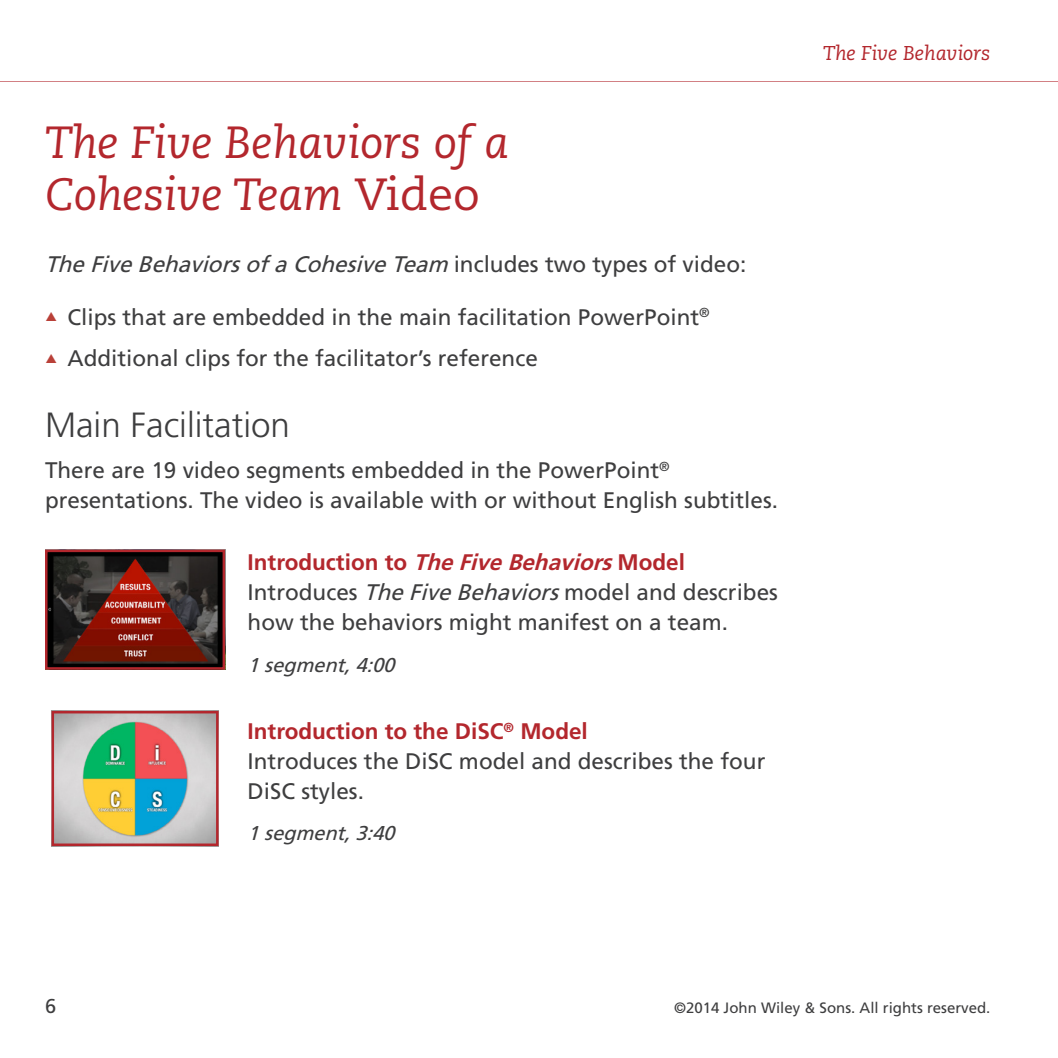
<style>
.page{position:relative;width:1058px;height:1058px;background:#fff}
.page>*{position:absolute;margin:0;border:0;box-sizing:border-box;transform-origin:0 0}
.t1{font:italic 45px/52.5px "Caecilia LT Std";color:#b3272d}
.t2{font:300 35px "Frutiger LT Std";color:#3e3e3f}
.Body_Copy{font:22.5px/30px "Frutiger LT Std";color:#3e3e3f}
.t3{font:700 22.5px "Frutiger LT Std";color:#b3272d}
.Body_Copy-2{font:italic 22.5px "Frutiger LT Std";color:#3e3e3f}
.Body_Copy-3{font:italic 20px "Frutiger LT Std";color:#3e3e3f}
.t4{font:italic 20px "Caecilia LT Std";color:#b3272d}
.t5{font:20px "Frutiger LT Std";color:#3e3e3f}
.t6{font:15px "Frutiger LT Std";color:#3e3e3f}
.s1{font-style:normal}
.s2{font-style:italic}
</style>
<div class="page">
<svg style="left:0;top:81px;width:1058px;height:1px"></svg>
<img style="left:48px;top:552px;width:174px;height:114px">
<div style="left:45px;top:549px;width:180px;height:120px;border:2px solid #b3272d"></div>
<img style="left:55px;top:714px;width:160px;height:129px">
<div style="left:52px;top:711px;width:166px;height:135px;border:2px solid #b3272d"></div>
<h1 class="t1" style="left:45px;top:117px;width:465px">The Five Behaviors of a<br>Cohesive Team <span class="s1">Video</span></h1>
<p class="Body_Copy-2" style="left:45px;top:251px;width:703px">TheFiveBehaviorsofaCohesiveTeam <span class="s1">i n c l u d e s t w o t y p e s o f v i d e o :</span></p>
<p class="Body_Copy" style="left:68px;top:302px;width:643px">Clips that are embedded in the main facilitation PowerPoint<sup>®</sup></p>
<p class="Body_Copy" style="left:68px;top:343px;width:472px">Additional clips for the facilitator’s reference</p>
<h2 class="t2" style="left:45px;top:405px;width:246px">Main Facilitation</h2>
<p class="Body_Copy" style="left:45px;top:455px;width:734px">There are 19 video segments embedded in the PowerPoint<sup>® </sup>presentations. The video is available with or without English subtitles.</p>
<h3 class="t3" style="left:248px;top:549px;width:439px">Introduction to <span class="s2">TheFiveBehaviors</span>Model</h3>
<p class="Body_Copy" style="left:248px;top:577px;width:532px">Introduces <span class="s2">TheFiveBehaviors</span>model and describes how the behaviors might manifest on a team.</p>
<p class="Body_Copy-3" style="left:248px;top:653px;width:155px">1segment,4:00</p>
<h3 class="t3" style="left:248px;top:718px;width:342px">Introduction to the DiSC<sup>®</sup> Model</h3>
<p class="Body_Copy" style="left:248px;top:746px;width:519px">Introduces the DiSC model and describes the four<br>DiSC styles.</p>
<p class="Body_Copy-3" style="left:248px;top:821px;width:155px">1segment,3:40</p>
<p class="t4" style="left:823px;top:42px;width:169px">The Five Behaviors</p>
<p class="t5" style="left:45px;top:994px;width:13px">6</p>
<p class="t6" style="left:674px;top:998px;width:318px">©2014 John Wiley &amp; Sons. All rights reserved.</p>
</div>
